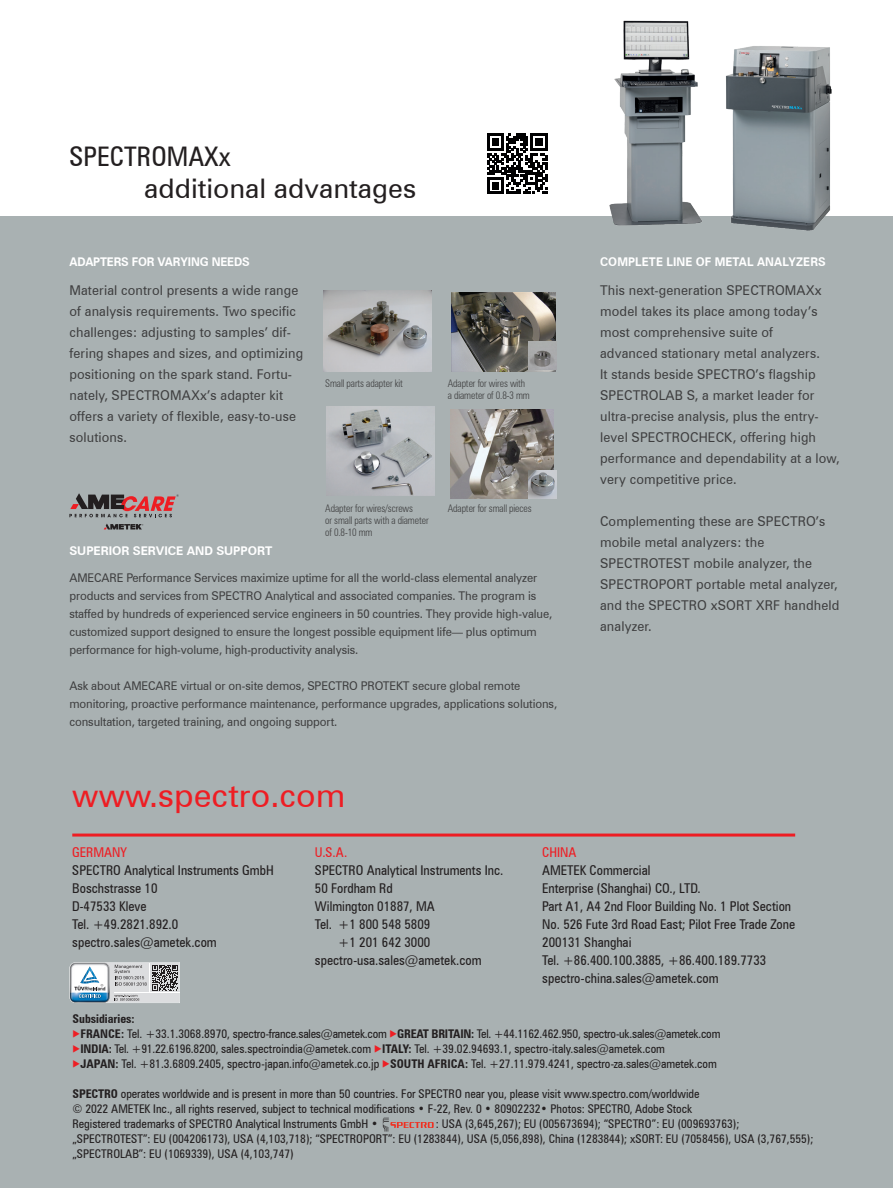
<style>
.page{position:relative;width:893px;height:1188px;background:#fff}
.page>*{position:absolute;margin:0;border:0;box-sizing:border-box;transform-origin:0 0}
.t1{font:32.55px "Zurich BT";color:#ee1d23}
.t2{font:27px "Zurich BT";color:#231f20}
.t3{font:condensed 27px "Zurich BT";color:#231f20}
.t4{font:13.5px/21px "Zurich BT";letter-spacing:.01em;color:#3e3e3f;scale:.94 1}
.t5{font:condensed 13.5px/18px "Zurich BT";color:#231f20}
.t6{font:condensed 13.5px "Zurich BT";color:#ee1d23}
.t7{font:condensed 12px/15px "Zurich BT";color:#231f20}
.t8{font:12px/18px "Zurich BT";letter-spacing:-.01em;color:#3e3e3f;scale:.94 1}
.t9{font:condensed 12px "Zurich BT";letter-spacing:-.02em;color:#231f20}
.t10{font:700 12px "Zurich BT";color:#fff;scale:.96 1}
.t11{font:700 12px "Zurich BT";color:#fff}
.t12{font:700 condensed 12px "Zurich BT";color:#231f20}
.t13{font:300 condensed 10.5px/12px "Zurich BT";letter-spacing:-.01em;color:#3e3e3f;scale:.94 1}
.s1{color:#ee1d23}
.s2{font-weight:700}
</style>
<div class="page">
<div style="left:0;top:216px;width:893px;height:972px;background:#a9b1b2"></div>
<svg style="left:104px;top:524px;width:39px;height:6px"></svg>
<svg style="left:69px;top:493px;width:110px;height:24px"></svg>
<img style="left:324px;top:291px;width:108px;height:81px">
<img style="left:452px;top:292px;width:103px;height:80px">
<img style="left:326px;top:407px;width:108px;height:89px">
<img style="left:450px;top:409px;width:103px;height:90px">
<img style="left:528px;top:342px;width:28px;height:28px">
<img style="left:528px;top:471px;width:28px;height:28px">
<svg style="left:487px;top:134px;width:60px;height:60px"></svg>
<hr style="left:72px;top:834px;width:723px;height:3px;background:#ee1d23">
<svg style="left:383px;top:1117px;width:51px;height:15px"></svg>
<svg style="left:69px;top:962px;width:111px;height:41px;background:#b5bdc4"></svg>
<img style="left:609px;top:20px;width:223px;height:211px">
<h2 class="t3" style="left:69px;top:140px;width:163px">SPECTROMAXx</h2>
<h2 class="t2" style="left:144px;top:172px;width:274px">additional advantages</h2>
<p class="t10" style="left:69px;top:254px;width:189px">ADAPTERS FOR VARYING NEEDS</p>
<p class="t4" style="left:69px;top:280px;width:250px">Material control presents a wide range of analysis requirements. Two specific challenges: adjusting to samples’ dif&shy;fering shapes and sizes, and optimizing positioning on the spark stand. Fortu&shy;nately, SPECTROMAXx’s adapter kit offers a variety of flexible, easy-to-use solutions.</p>
<p class="t13" style="left:325px;top:377px;width:84px">Small parts adapter kit</p>
<p class="t13" style="left:448px;top:377px;width:89px">Adapter for wires with a diameter of 0.8-3 mm</p>
<p class="t13" style="left:325px;top:502px;width:95px">Adapter for wires/screws</p>
<p class="t13" style="left:448px;top:502px;width:91px">Adapter for small pieces</p>
<p class="t13" style="left:325px;top:514px;width:111px">or small parts with a diameter of 0.8-10 mm</p>
<p class="t11" style="left:69px;top:544px;width:204px">SUPERIOR SERVICE AND SUPPORT</p>
<p class="t8" style="left:69px;top:568px;width:515px">AMECARE Performance Services maximize uptime for all the world-class elemental analyzer products and services from SPECTRO Analytical and associated companies. The program is staffed by hundreds of experienced service engineers in 50 countries. They provide high-value, customized support designed to ensure the longest possible equipment life— plus optimum performance for high-volume, high-productivity analysis.</p>
<p class="t8" style="left:69px;top:676px;width:520px">Ask about AMECARE virtual or on-site demos, SPECTRO PROTEKT secure global remote monitoring, proactive performance maintenance, performance upgrades, applications solutions, consultation, targeted training, and ongoing support.</p>
<h1 class="t1" style="left:72px;top:776px;width:275px">www.spectro.com</h1>
<p class="t10" style="left:600px;top:254px;width:236px">COMPLETE LINE OF METAL ANALYZERS</p>
<p class="t4" style="left:600px;top:280px;width:256px">This next-generation SPECTROMAXx model takes its place among today’s most comprehensive suite of<br>advanced stationary metal analyzers.<br>It stands beside SPECTRO’s flagship SPECTROLAB S, a market leader for ultra-precise analysis, plus the entry&shy;level SPECTROCHECK, offering high performance and dependability at a low, very competitive price.</p>
<p class="t4" style="left:600px;top:511px;width:256px">Complementing these are SPECTRO’s mobile metal analyzers: the<br>SPECTROTEST mobile analyzer, the<br>SPECTROPORT portable metal analyzer, and the SPECTRO xSORT XRF handheld analyzer.</p>
<p class="t6" style="left:72px;top:844px;width:56px">GERMANY</p>
<p class="t5" style="left:72px;top:861px;width:203px">SPECTRO Analytical Instruments GmbH<br>Boschstrasse 10<br>D-47533 Kleve<br>Tel. +49.2821.892.0 spectro.sales@ametek.com</p>
<p class="t6" style="left:315px;top:844px;width:34px">U.S.A.</p>
<p class="t5" style="left:315px;top:861px;width:190px">SPECTRO Analytical Instruments Inc.</p>
<p class="t5" style="left:315px;top:879px;width:79px">50 Fordham Rd</p>
<p class="t5" style="left:315px;top:897px;width:121px">Wilmington 01887, MA</p>
<p class="t5" style="left:315px;top:915px;width:117px">Tel. +1 800 548 5809</p>
<p class="t5" style="left:338px;top:933px;width:94px">+1 201 642 3000</p>
<p class="t5" style="left:315px;top:951px;width:168px">spectro-usa.sales@ametek.com</p>
<p class="t6" style="left:542px;top:844px;width:36px">CHINA</p>
<p class="t5" style="left:542px;top:861px;width:254px">AMETEK Commercial<br>Enterprise (Shanghai) CO., LTD.<br>Part A1, A4 2nd Floor Building No. 1 Plot Section No. 526 Fute 3rd Road East; Pilot Free Trade Zone 200131 Shanghai<br>Tel. +86.400.100.3885, +86.400.189.7733 spectro-china.sales@ametek.com</p>
<p class="t12" style="left:72px;top:1011px;width:64px">Subsidiaries:</p>
<p class="t9" style="left:72px;top:1026px;width:649px"><span class="s1">◆</span><span class="s2">FRANCE:</span> Tel. +33.1.3068.8970, spectro-france.sales@ametek.com <span class="s1">◆</span><span class="s2">GREAT BRITAIN:</span> Tel. +44.1162.462.950, spectro-uk.sales@ametek.com</p>
<p class="t7" style="left:72px;top:1041px;width:594px"><span class="s1">◆</span><span class="s2">INDIA:</span> Tel. +91.22.6196.8200, sales.spectroindia@ametek.com <span class="s1">◆</span><span class="s2">ITALY:</span> Tel. +39.02.94693.1, spectro-italy.sales@ametek.com</p>
<p class="t7" style="left:72px;top:1056px;width:646px"><span class="s1">◆</span><span class="s2">JAPAN:</span> Tel. +81.3.6809.2405, spectro-japan.info@ametek.co.jp <span class="s1">◆</span><span class="s2">SOUTH AFRICA:</span> Tel. +27.11.979.4241, spectro-za.sales@ametek.com</p>
<p class="t7" style="left:73px;top:1086px;width:629px"><span class="s2">SPECTRO</span> operates worldwide and is present in more than 50 countries. For SPECTRO near you, please visit www.spectro.com/worldwide © 2022 AMETEK Inc., all rights reserved, subject to technical modifications • F-22, Rev. 0 • 80902232• Photos: SPECTRO, Adobe Stock<br>Registered trademarks of SPECTRO Analytical Instruments GmbH •</p>
<p class="t7" style="left:73px;top:1116px;width:742px;text-indent:363px">: USA (3,645,267); EU (005673694); “SPECTRO”: EU (009693763); „SPECTROTEST”: EU (004206173), USA (4,103,718); “SPECTROPORT”: EU (1283844), USA (5,056,898), China (1283844); xSORT: EU (7058456), USA (3,767,555); „SPECTROLAB”: EU (1069339), USA (4,103,747)</p>
</div>
